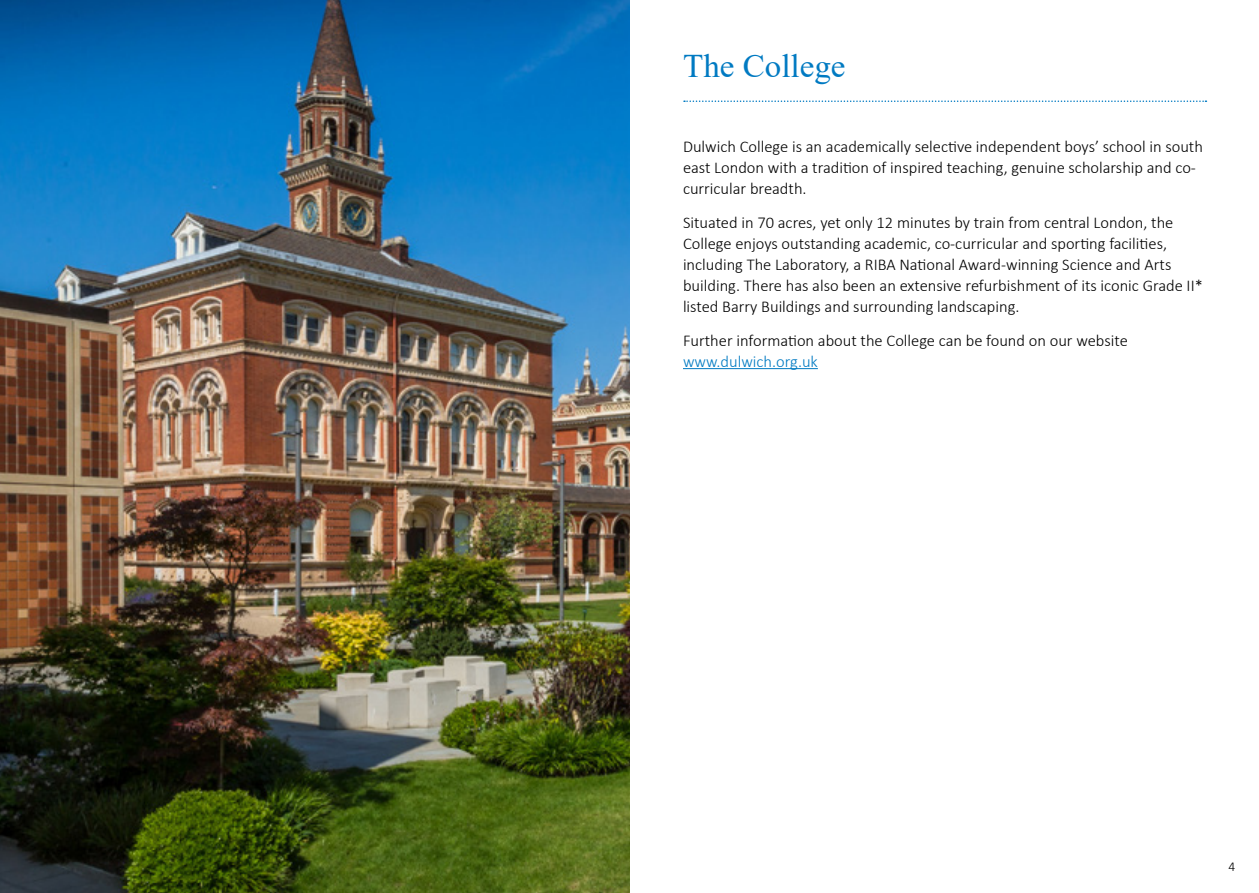
<style>
.page{position:relative;width:1259px;height:893px;background:#fff}
.page>*{position:absolute;margin:0;border:0;box-sizing:border-box;transform-origin:0 0}
.t1{font:33px "Times New Roman";color:#007ac2}
.t2{font:300 16.5px/21px "Calibri";color:#000}
.t3{font:300 16.5px "Calibri";color:#007ac2}
.t4{font:300 13.5px "Calibri";color:#000}
</style>
<div class="page">
<img style="left:0;top:0;width:629px;height:893px">
<hr style="left:683px;top:368px;width:135px;height:1px;background:#007ac2">
<svg style="left:684px;top:100px;width:522px;height:2px"></svg>
<h1 class="t1" style="left:683px;top:42px;width:164px">The College</h1>
<p class="t2" style="left:683px;top:136px;width:521px">Dulwich College is an academically selective independent boys’ school in south east London with a tradition of inspired teaching, genuine scholarship and co&shy;curricular breadth.</p>
<p class="t2" style="left:683px;top:212px;width:521px">Situated in 70 acres, yet only 12 minutes by train from central London, the College enjoys outstanding academic, co-curricular and sporting facilities, including The Laboratory, a RIBA National Award-winning Science and Arts building. There has also been an extensive refurbishment of its iconic Grade II* listed Barry Buildings and surrounding landscaping.</p>
<p class="t2" style="left:683px;top:329px;width:446px">Further information about the College can be found on our website</p>
<p class="t3" style="left:683px;top:351px;width:136px">www.dulwich.org.uk</p>
<p class="t4" style="left:1228px;top:858px;width:8px">4</p>
</div>
